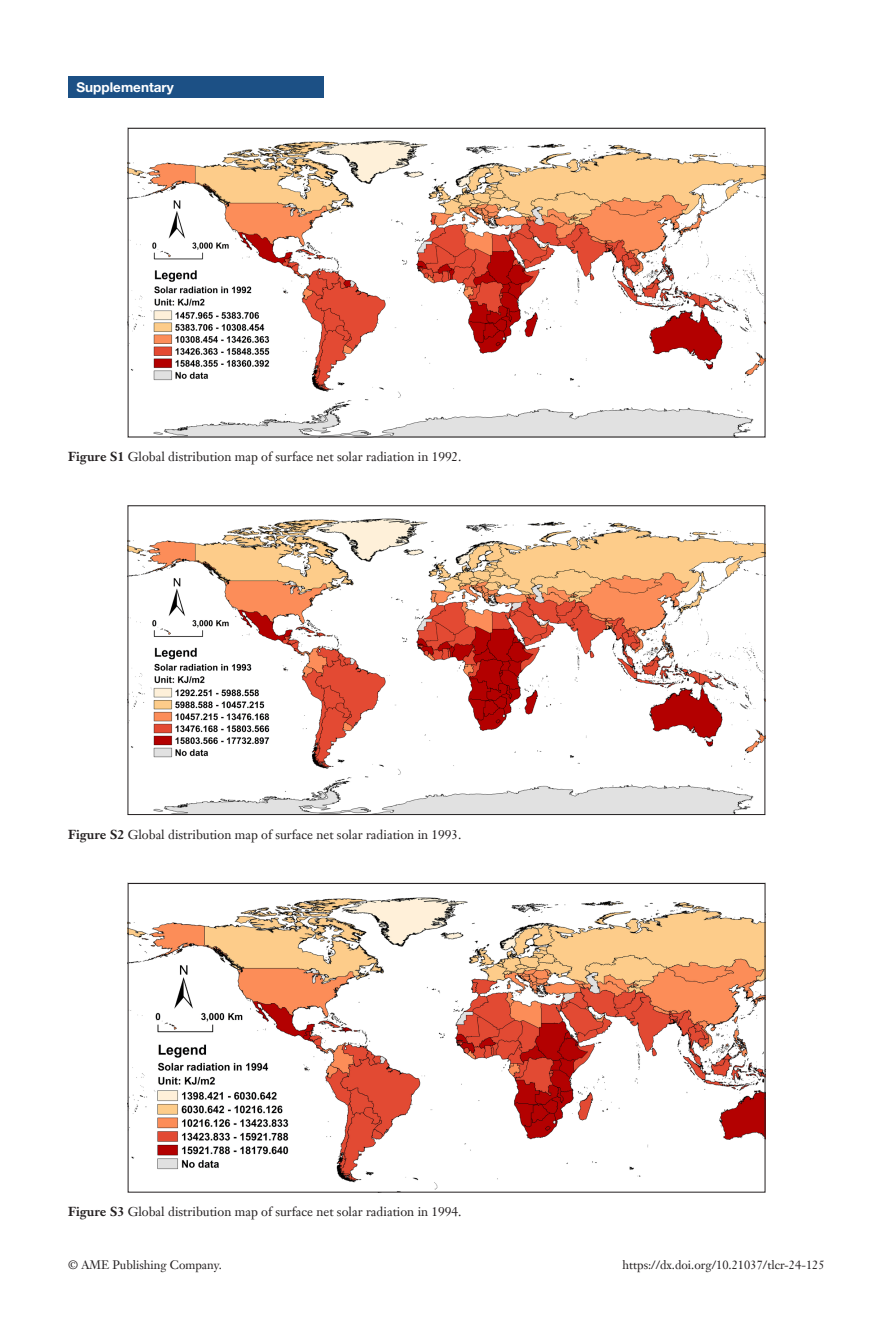
<style>
.page{position:relative;width:893px;height:1327px;background:#fff}
.page>*{position:absolute;margin:0;border:0;box-sizing:border-box;transform-origin:0 0}
.t1{font:700 13.5px "Helvetica Neue LT Pro";color:#fff}
.t2{font:12.75px "Janson Text LT";color:#231f20}
.t3{font:12px "Janson Text LT";color:#231f20}
.s1{font-weight:700}
</style>
<div class="page">
<div style="left:68px;top:77px;width:255px;height:21px;background:#1c5085"></div>
<img style="left:130px;top:140px;width:633px;height:295px">
<img style="left:130px;top:518px;width:633px;height:295px">
<img style="left:130px;top:897px;width:633px;height:293px">
<p class="t1" style="left:77px;top:79px;width:99px">Supplementary</p>
<p class="t2" style="left:68px;top:448px;width:395px"><span class="s1">Figure S1</span> Global distribution map of surface net solar radiation in 1992.</p>
<p class="t2" style="left:68px;top:826px;width:395px"><span class="s1">Figure S2</span> Global distribution map of surface net solar radiation in 1993.</p>
<p class="t2" style="left:68px;top:1203px;width:395px"><span class="s1">Figure S3</span> Global distribution map of surface net solar radiation in 1994.</p>
<p class="t3" style="left:68px;top:1257px;width:155px">© AME Publishing Company.</p>
<p class="t3" style="left:623px;top:1257px;width:204px">https://dx.doi.org/10.21037/tlcr-24-125</p>
</div>
